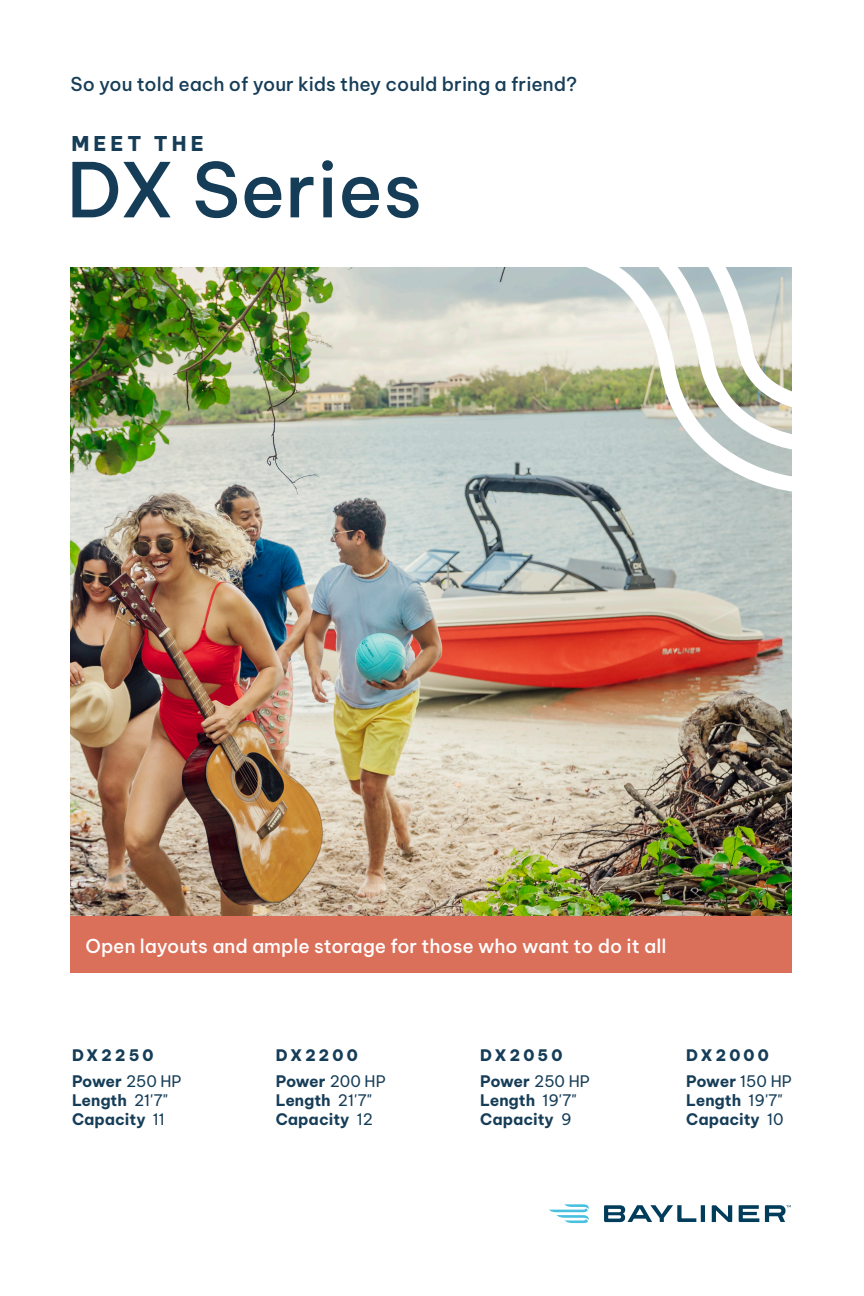
<style>
.page{position:relative;width:864px;height:1296px;background:#fff}
.page>*{position:absolute;margin:0;border:0;box-sizing:border-box;transform-origin:0 0}
.t1{font:500 75px "Be Vietnam Pro";color:#163d58}
.t2{font:800 20px "Be Vietnam Pro";letter-spacing:.2em;color:#163d58}
.t3{font:500 18.8px "Be Vietnam Pro";color:#fff}
.t4{font:500 18.8px "Be Vietnam Pro";color:#163d58}
.t5{font:700 15.6px "Be Vietnam Pro";color:#163d58}
.t6{font:800 15.6px "Be Vietnam Pro";letter-spacing:.2em;color:#163d58}
.s1{font-weight:400}
</style>
<div class="page">
<img style="left:71px;top:268px;width:721px;height:649px">
<svg style="left:549px;top:1204px;width:40px;height:19px"></svg>
<svg style="left:604px;top:1205px;width:92px;height:17px"></svg>
<hr style="left:701px;top:1205px;width:4px;height:17px;background:#013d5b">
<svg style="left:712px;top:1205px;width:20px;height:17px"></svg>
<svg style="left:739px;top:1205px;width:20px;height:17px"></svg>
<svg style="left:765px;top:1205px;width:26px;height:17px"></svg>
<div style="left:71px;top:917px;width:721px;height:56px;background:#db705a"></div>
<svg style="left:552px;top:267px;width:240px;height:230px;background:#bbc5c0"></svg>
<svg style="left:570px;top:267px;width:222px;height:190px"></svg>
<p class="t4" style="left:71px;top:68px;width:508px">So you told each of your kids they could bring a friend?</p>
<p class="t2" style="left:71px;top:127px;width:134px">MEET THE</p>
<p class="t1" style="left:67px;top:127px;width:357px">DX Series</p>
<p class="t3" style="left:86px;top:930px;width:582px">Open layouts and ample storage for those who want to do it all</p>
<p class="t6" style="left:72px;top:1041px;width:83px">DX2250</p>
<p class="t5" style="left:72px;top:1068px;width:111px">Power <span class="s1">250 HP</span></p>
<p class="t5" style="left:72px;top:1087px;width:97px">Length <span class="s1">21'7"</span></p>
<p class="t5" style="left:72px;top:1106px;width:94px">Capacity <span class="s1">11</span></p>
<p class="t6" style="left:276px;top:1041px;width:83px">DX2200</p>
<p class="t5" style="left:276px;top:1068px;width:111px">Power <span class="s1">200 HP</span></p>
<p class="t5" style="left:276px;top:1087px;width:97px">Length <span class="s1">21'7"</span></p>
<p class="t5" style="left:276px;top:1106px;width:99px">Capacity <span class="s1">12</span></p>
<p class="t6" style="left:480px;top:1041px;width:84px">DX2050</p>
<p class="t5" style="left:480px;top:1068px;width:111px">Power <span class="s1">250 HP</span></p>
<p class="t5" style="left:480px;top:1087px;width:98px">Length <span class="s1">19'7"</span></p>
<p class="t5" style="left:480px;top:1106px;width:93px">Capacity <span class="s1">9</span></p>
<p class="t6" style="left:686px;top:1041px;width:84px">DX2000</p>
<p class="t5" style="left:686px;top:1068px;width:107px">Power <span class="s1">150 HP</span></p>
<p class="t5" style="left:686px;top:1087px;width:98px">Length <span class="s1">19'7"</span></p>
<p class="t5" style="left:686px;top:1106px;width:99px">Capacity <span class="s1">10</span></p>
</div>
